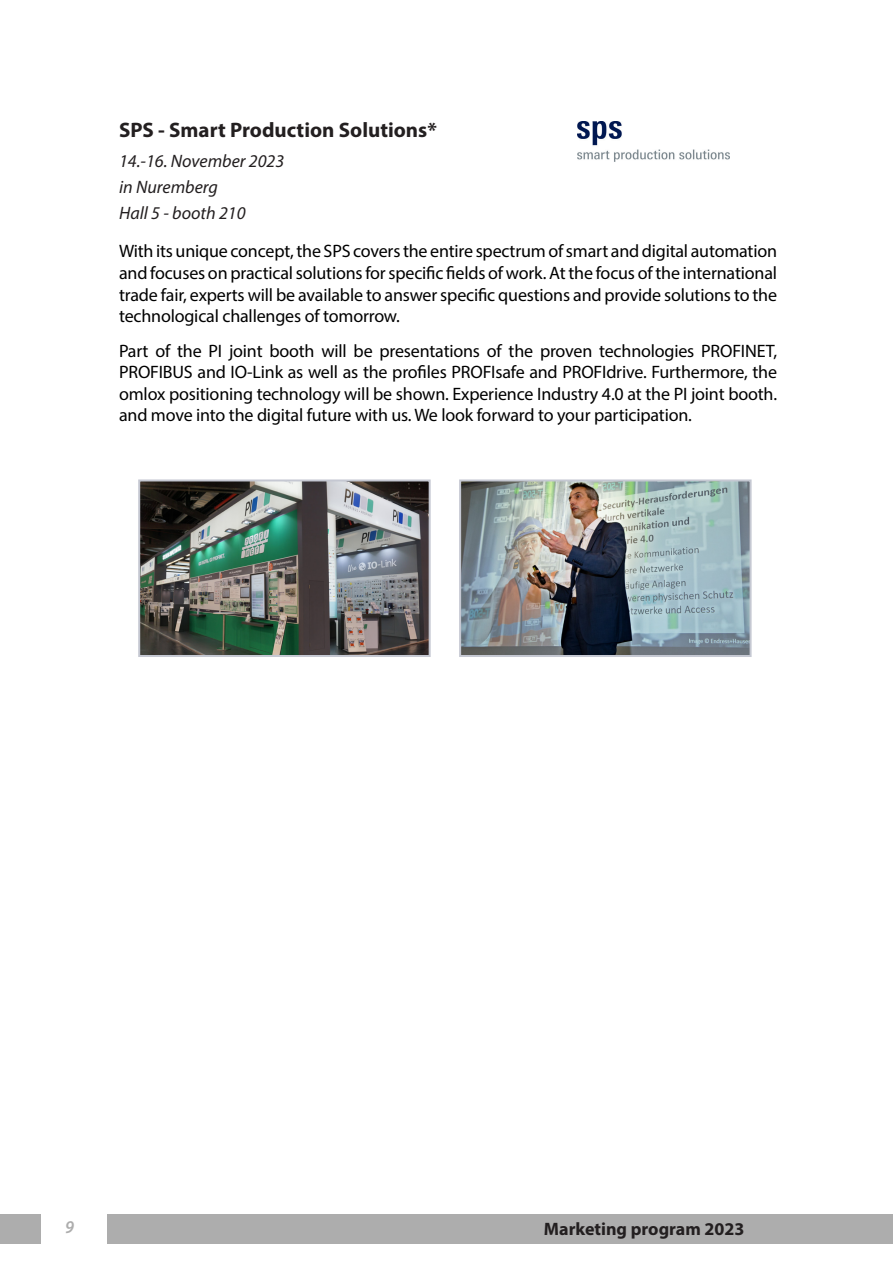
<style>
.page{position:relative;width:893px;height:1263px;background:#fff}
.page>*{position:absolute;margin:0;border:0;box-sizing:border-box;transform-origin:0 0}
.t1{font:700 21px "Myriad Pro";color:#231f20}
.Fließtext{font:18px/21.6px "Myriad Pro";letter-spacing:-.01em;color:#000;text-align:justify}
.t2{font:italic 18px "Myriad Pro";color:#231f20}
.t3{font:700 18px "Myriad Pro";color:#231f20}
.t4{font:italic 600 18px "Myriad Pro";color:#adadad;scale:.95 1}
</style>
<div class="page">
<div style="left:0;top:1214px;width:41px;height:30px;background:#adadad"></div>
<div style="left:107px;top:1214px;width:786px;height:30px;background:#adadad"></div>
<img style="left:141px;top:482px;width:287px;height:172px">
<div style="left:138px;top:479px;width:293px;height:178px;border:2px solid #c5c8d2"></div>
<img style="left:462px;top:482px;width:287px;height:172px">
<div style="left:459px;top:479px;width:293px;height:178px;border:2px solid #c5c8d2"></div>
<img style="left:578px;top:122px;width:151px;height:40px">
<p class="t1" style="left:119px;top:116px;width:319px">SPS - Smart Production Solutions*</p>
<p class="t2" style="left:119px;top:150px;width:167px">14.-16. November 2023</p>
<p class="t2" style="left:119px;top:176px;width:100px">in Nuremberg</p>
<p class="t2" style="left:119px;top:202px;width:128px">Hall 5 - booth 210</p>
<p class="Fließtext" style="left:119px;top:240px;width:660px">With its unique concept, the SPS covers the entire spectrum of smart and digital automation and focuses on practical solutions for specific fields of work. At the focus of the international trade fair, experts will be available to answer specific questions and provide solutions to the technological challenges of tomorrow.</p>
<p class="Fließtext" style="left:119px;top:339px;width:659px">Part of the PI joint booth will be presentations of the proven technologies PROFINET, PROFIBUS and IO-Link as well as the profiles PROFIsafe and PROFIdrive. Furthermore, the omlox positioning technology will be shown. Experience Industry 4.0 at the PI joint booth. and move into the digital future with us. We look forward to your participation.</p>
<p class="t4" style="left:65px;top:1215px;width:11px">9</p>
<p class="t3" style="left:544px;top:1217px;width:202px">Marketing program 2023</p>
</div>
